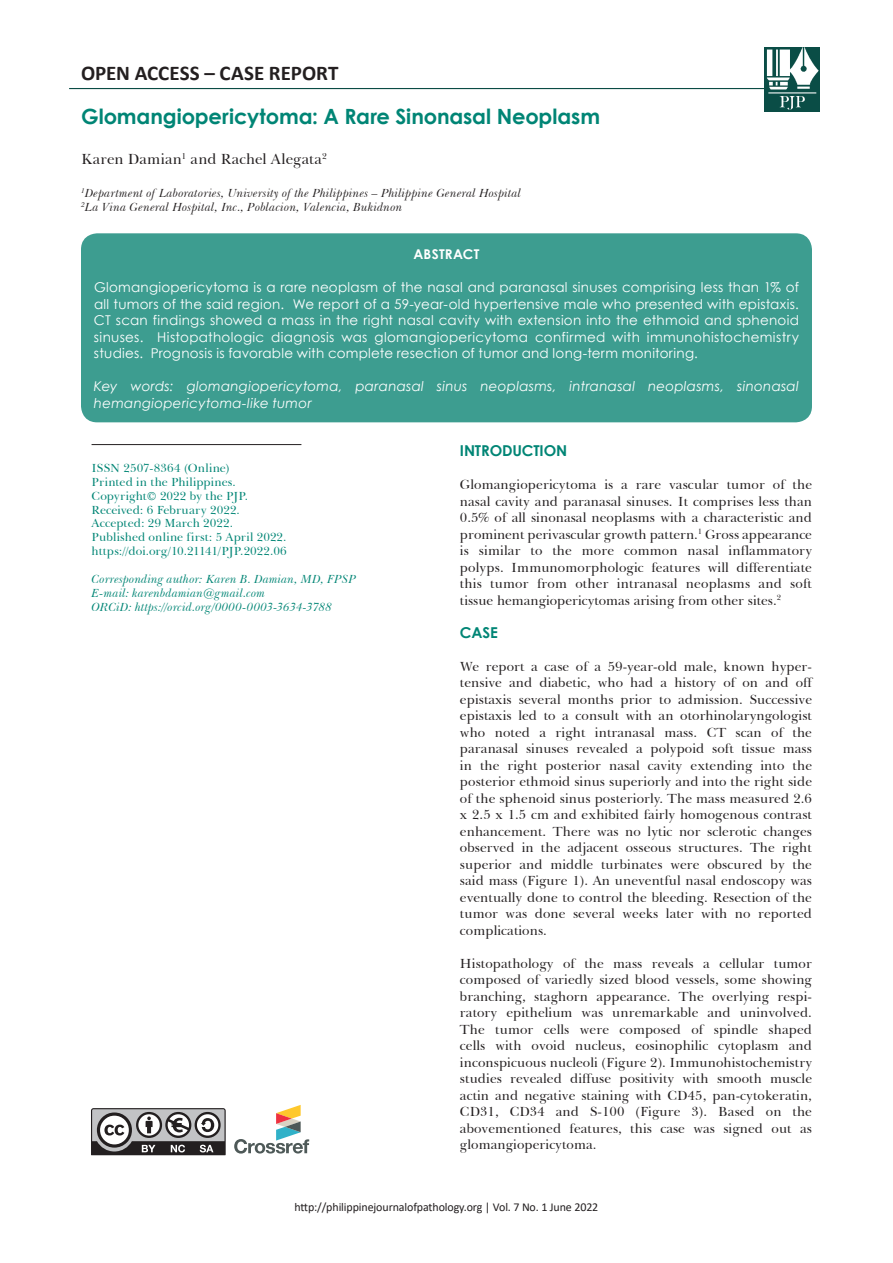
<style>
.page{position:relative;width:893px;height:1263px;background:#fff}
.page>*{position:absolute;margin:0;border:0;box-sizing:border-box;transform-origin:0 0}
.t1{font:700 21px "Century Gothic";letter-spacing:-.005em;color:#008575}
.t2{font:700 21px "Calibri";color:#231f20}
.t3{font:15px "Baskerville BT";letter-spacing:.015em;color:#231f20}
.t4{font:700 15px "Century Gothic";letter-spacing:-.01em;color:#008575}
.t5{font:13.5px/16.5px "Baskerville BT";letter-spacing:.005em;color:#231f20;text-align:justify}
.t6{font:13.5px/16.5px "Century Gothic";letter-spacing:.015em;color:#fff;text-align:justify}
.t7{font:italic 13.5px/16.5px "Century Gothic";letter-spacing:.02em;color:#fff}
.t8{font:700 13.5px "Century Gothic";letter-spacing:.02em;color:#fff}
.t9{font:12px/13.8px "Baskerville BT";letter-spacing:.005em;color:#008575}
.t10{font:italic 12px/13.8px "Baskerville BT";letter-spacing:.02em;color:#231f20}
.t11{font:italic 12px/13.8px "Baskerville BT";letter-spacing:.015em;color:#008575}
.t12{font:12px "Calibri";letter-spacing:-.01em;color:#231f20}
</style>
<div class="page">
<div style="left:81px;top:233px;width:731px;height:189px;background:#3d9d90;border-radius:16px"></div>
<hr style="left:92px;top:444px;width:209px;height:1px;background:#231f20">
<hr style="left:69px;top:88px;width:702px;height:1px;background:#0a4c45">
<svg style="left:91px;top:1108px;width:135px;height:47px"></svg>
<svg style="left:234px;top:1105px;width:75px;height:48px"></svg>
<img style="left:765px;top:48px;width:55px;height:64px">
<h1 class="t2" style="left:81px;top:58px;width:259px">OPEN ACCESS – CASE REPORT</h1>
<h1 class="t1" style="left:81px;top:100px;width:521px">Glomangiopericytoma: A Rare Sinonasal Neoplasm</h1>
<p class="t3" style="left:81px;top:150px;width:247px">Karen Damian<sup>1</sup> and Rachel Alegata<sup>2</sup></p>
<p class="t10" style="left:81px;top:186px;width:442px"><sup>1</sup>Department of Laboratories, University of the Philippines – Philippine General Hospital<br><sup>2</sup>La Vina General Hospital, Inc., Poblacion, Valencia, Bukidnon</p>
<p class="t8" style="left:413px;top:244px;width:68px">ABSTRACT</p>
<p class="t6" style="left:94px;top:279px;width:706px">Glomangiopericytoma is a rare neoplasm of the nasal and paranasal sinuses comprising less than 1% of all tumors of the said region. We report of a 59-year-old hypertensive male who presented with epistaxis.<br>CT scan findings showed a mass in the right nasal cavity with extension into the ethmoid and sphenoid sinuses. Histopathologic diagnosis was glomangiopericytoma confirmed with immunohistochemistry studies. Prognosis is favorable with complete resection of tumor and long-term monitoring.</p>
<p class="t7" style="left:94px;top:378px;width:706px">Key words: glomangiopericytoma, paranasal sinus neoplasms, intranasal neoplasms, sinonasal hemangiopericytoma-like tumor</p>
<p class="t4" style="left:460px;top:439px;width:109px">INTRODUCTION</p>
<p class="t5" style="left:460px;top:476px;width:354px">Glomangiopericytoma is a rare vascular tumor of the nasal cavity and paranasal sinuses. It comprises less than 0.5% of all sinonasal neoplasms with a characteristic and prominent perivascular growth pattern.<sup>1</sup> Gross appearance is similar to the more common nasal inflammatory polyps. Immunomorphologic features will differentiate this tumor from other intranasal neoplasms and soft tissue hemangiopericytomas arising from other sites.<sup>2</sup></p>
<p class="t4" style="left:460px;top:621px;width:39px">CASE</p>
<p class="t5" style="left:460px;top:658px;width:354px">We report a case of a 59-year-old male, known hyper&shy;tensive and diabetic, who had a history of on and off epistaxis several months prior to admission. Successive epistaxis led to a consult with an otorhinolaryngologist who noted a right intranasal mass. CT scan of the paranasal sinuses revealed a polypoid soft tissue mass in the right posterior nasal cavity extending into the posterior ethmoid sinus superiorly and into the right side of the sphenoid sinus posteriorly. The mass measured 2.6 x 2.5 x 1.5 cm and exhibited fairly homogenous contrast enhancement. There was no lytic nor sclerotic changes observed in the adjacent osseous structures. The right superior and middle turbinates were obscured by the said mass (Figure 1). An uneventful nasal endoscopy was eventually done to control the bleeding. Resection of the tumor was done several weeks later with no reported complications.</p>
<p class="t5" style="left:460px;top:955px;width:354px">Histopathology of the mass reveals a cellular tumor composed of variedly sized blood vessels, some showing branching, staghorn appearance. The overlying respi&shy;ratory epithelium was unremarkable and uninvolved.<br>The tumor cells were composed of spindle shaped cells with ovoid nucleus, eosinophilic cytoplasm and inconspicuous nucleoli (Figure 2). Immunohistochemistry studies revealed diffuse positivity with smooth muscle actin and negative staining with CD45, pan-cytokeratin, CD31, CD34 and S-100 (Figure 3). Based on the abovementioned features, this case was signed out as glomangiopericytoma.</p>
<p class="t9" style="left:92px;top:461px;width:197px">ISSN 2507-8364 (Online)<br>Printed in the Philippines.<br>Copyright© 2022 by the PJP.<br>Received: 6 February 2022.<br>Accepted: 29 March 2022.<br>Published online first: 5 April 2022. https://doi.org/10.21141/PJP.2022.06</p>
<p class="t11" style="left:92px;top:572px;width:266px">Corresponding author: Karen B. Damian, MD, FPSP<br>E-mail: karenbdamian@gmail.com<br>ORCiD: https://orcid.org/0000-0003-3634-3788</p>
<p class="t12" style="left:294px;top:1198px;width:305px">http://philippinejournalofpathology.org | Vol. 7 No. 1 June 2022</p>
</div>
